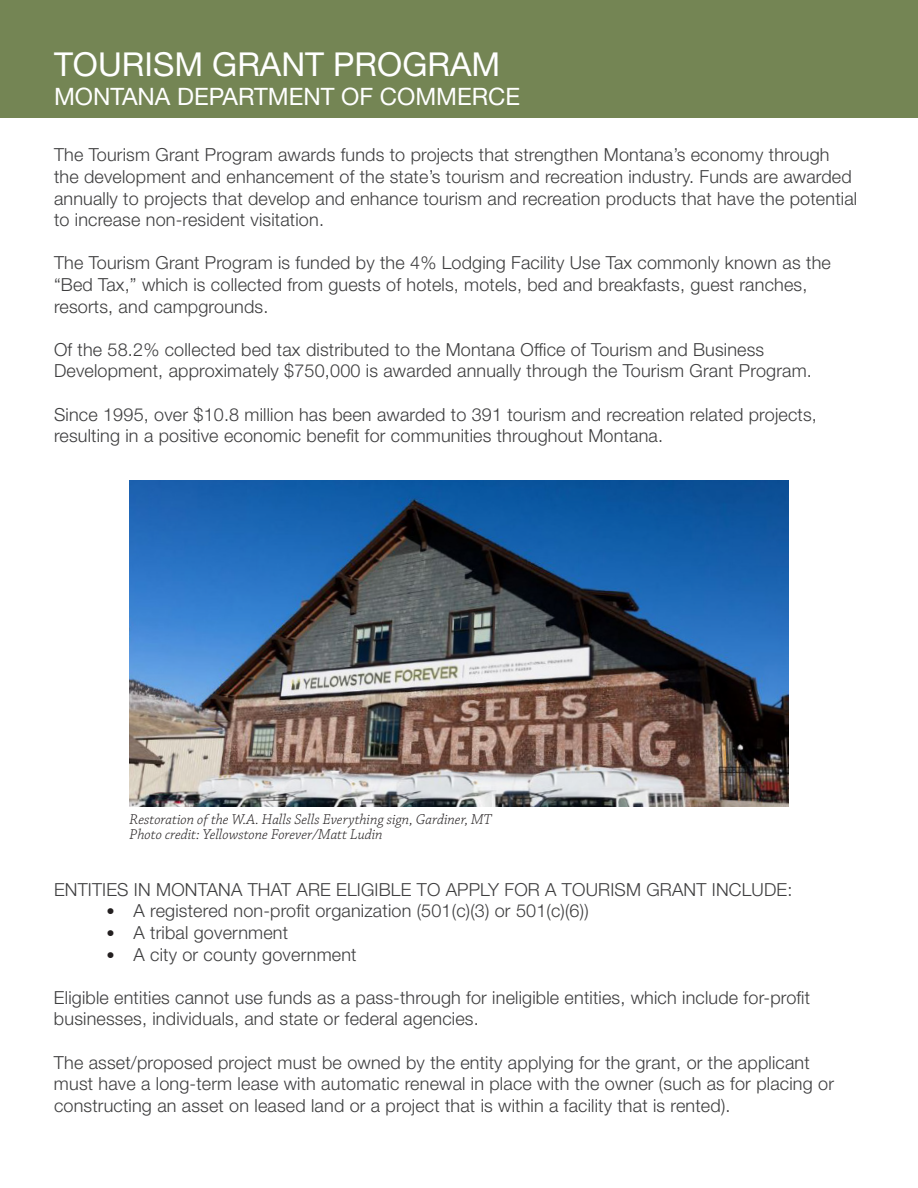
<style>
.page{position:relative;width:918px;height:1188px;background:#fff}
.page>*{position:absolute;margin:0;border:0;box-sizing:border-box;transform-origin:0 0}
.t1{font:33px "Helvetica Neue LT Std";color:#fff}
.t2{font:24px "Helvetica Neue LT Std";color:#fff}
.t3{font:300 18px/21.6px "Helvetica Neue LT Std";letter-spacing:.01em;color:#3e3e3f}
.t4{font:italic 300 15px/15px "Chaparral Pro";color:#231f20}
.s1{font-size:16.5px;color:#231f20}
</style>
<div class="page">
<div style="left:0;top:0;width:918px;height:118px;background:#748554"></div>
<img style="left:130px;top:480px;width:658px;height:327px">
<p class="t1" style="left:54px;top:45px;width:448px">TOURISM GRANT PROGRAM</p>
<p class="t2" style="left:54px;top:82px;width:468px">MONTANA DEPARTMENT OF COMMERCE</p>
<p class="t3" style="left:54px;top:144px;width:805px">The Tourism Grant Program awards funds to projects that strengthen Montana’s economy through the development and enhancement of the state’s tourism and recreation industry. Funds are awarded annually to projects that develop and enhance tourism and recreation products that have the potential to increase non-resident visitation.</p>
<p class="t3" style="left:54px;top:252px;width:778px">The Tourism Grant Program is funded by the 4% Lodging Facility Use Tax commonly known as the “Bed Tax,” which is collected from guests of hotels, motels, bed and breakfasts, guest ranches, resorts, and campgrounds.</p>
<p class="t3" style="left:54px;top:338px;width:759px">Of the 58.2% collected bed tax distributed to the Montana Office of Tourism and Business<br>Development, approximately $750,000 is awarded annually through the Tourism Grant Program.</p>
<p class="t3" style="left:54px;top:403px;width:764px">Since 1995, over $10.8 million has been awarded to 391 tourism and recreation related projects, resulting in a positive economic benefit for communities throughout Montana.</p>
<p class="t4" style="left:130px;top:813px;width:364px">Restoration of the W.A. Halls Sells Everything sign, Gardiner, MT<br>Photo credit: Yellowstone Forever/Matt Ludin</p>
<p class="t3" style="left:54px;top:878px;width:740px">ENTITIES IN MONTANA THAT ARE ELIGIBLE TO APPLY FOR A TOURISM GRANT INCLUDE:</p>
<p class="t3" style="left:106px;top:900px;width:484px"><span class="s1">•</span> A registered non-profit organization (501(c)(3) or 501(c)(6))</p>
<p class="t3" style="left:106px;top:921px;width:183px"><span class="s1">•</span> A tribal government</p>
<p class="t3" style="left:106px;top:943px;width:252px"><span class="s1">•</span> A city or county government</p>
<p class="t3" style="left:54px;top:986px;width:758px">Eligible entities cannot use funds as a pass-through for ineligible entities, which include for-profit businesses, individuals, and state or federal agencies.</p>
<p class="t3" style="left:54px;top:1051px;width:782px">The asset/proposed project must be owned by the entity applying for the grant, or the applicant must have a long-term lease with automatic renewal in place with the owner (such as for placing or constructing an asset on leased land or a project that is within a facility that is rented).</p>
</div>
